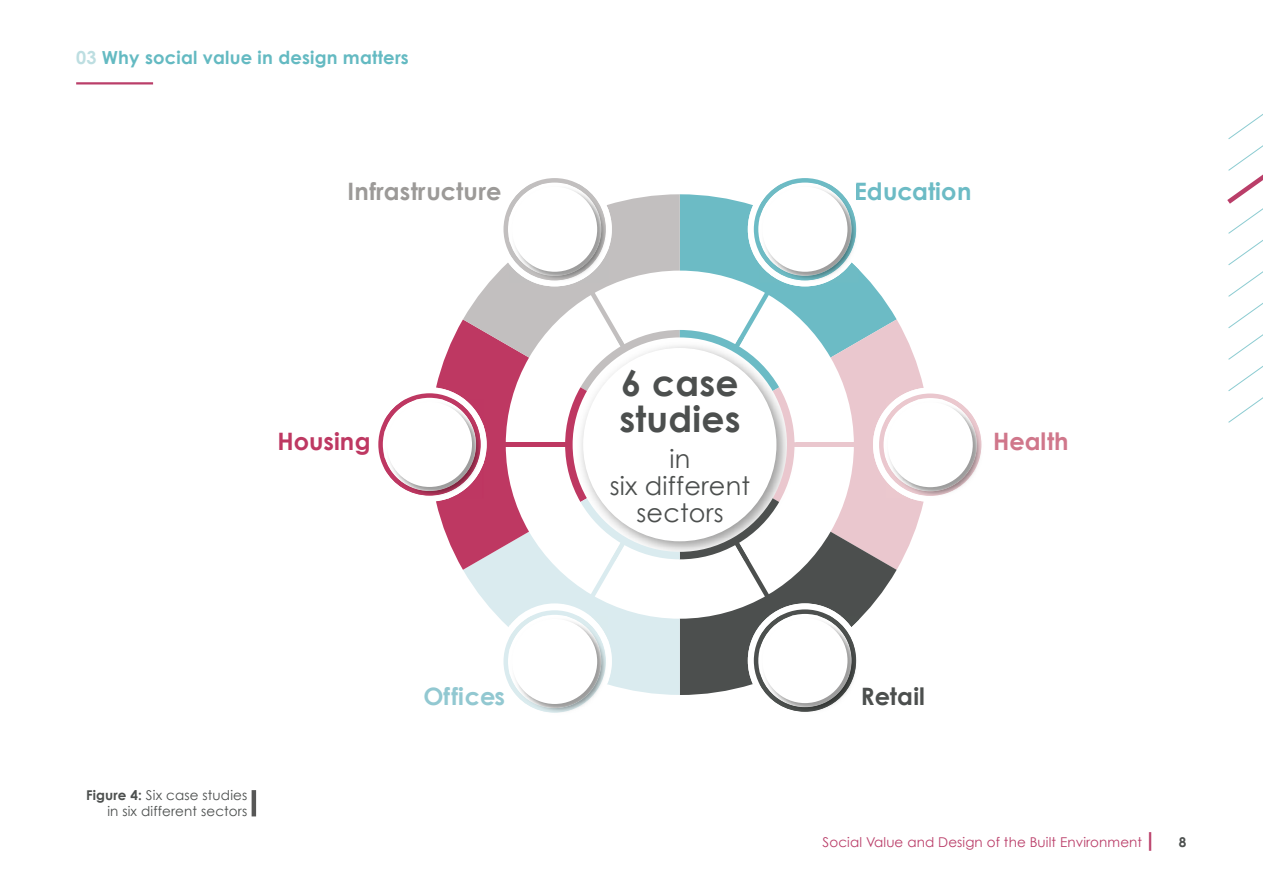
<style>
.page{position:relative;width:1263px;height:893px;background:#fff}
.page>*{position:absolute;margin:0;border:0;box-sizing:border-box;transform-origin:0 0}
.t1{font:700 36px/36px "Century Gothic";letter-spacing:.01em;color:#4c4f4e}
.t2{font:25.5px/27px "Century Gothic";letter-spacing:.01em;color:#4c4f4e;text-align:center}
.t3{font:700 24px "Century Gothic";color:#9c9a98}
.t4{font:700 24px "Century Gothic";color:#6cbbc5}
.t5{font:700 24px "Century Gothic";color:#be3862}
.t6{font:700 24px "Century Gothic";color:#92c8d1}
.t7{font:700 24px "Century Gothic";color:#d0778b}
.t8{font:700 24px "Century Gothic";color:#4c4f4e}
.t9{font:700 18px "Century Gothic";letter-spacing:.01em;color:#64bac2}
.t10{font:13.5px/16.2px "Century Gothic";letter-spacing:.01em;color:#4c4f4e;text-align:right}
.t11{font:13.5px "Century Gothic";letter-spacing:.01em;color:#ba3e69}
.t12{font:700 13.5px "Century Gothic";color:#4c4f4e}
.s1{color:#bddee1}
.s2{font-weight:700}
.s3{font-weight:700;font-size:20.25px}
</style>
<div class="page">
<hr style="left:76px;top:82px;width:77px;height:2px;background:#ba3e69">
<svg style="left:1227px;top:114px;width:36px;height:309px"></svg>
<hr style="left:252px;top:792px;width:4px;height:22px;background:#575756">
<svg style="left:378px;top:178px;width:604px;height:534px"></svg>
<img style="left:606px;top:684px;width:2px;height:28px">
<img style="left:606px;top:616px;width:2px;height:68px">
<img style="left:510px;top:616px;width:96px;height:97px">
<div style="left:512px;top:619px;width:85px;height:85px;background:#fff;border-radius:50%"></div>
<h3 class="t9" style="left:76px;top:47px;width:334px"><span class="s1">03</span> Why social value in design matters</h3>
<h3 class="t3" style="left:348px;top:176px;width:155px">Infrastructure</h3>
<h3 class="t4" style="left:854px;top:176px;width:118px">Education</h3>
<h1 class="t1" style="left:619px;top:364px;width:123px">6 case studies</h1>
<h2 class="t2" style="left:610px;top:444px;width:142px">in<br>six different sectors</h2>
<h3 class="t5" style="left:277px;top:427px;width:94px">Housing</h3>
<h3 class="t7" style="left:993px;top:427px;width:77px">Health</h3>
<p class="t10" style="left:86px;top:787px;width:163px"><span class="s2">Figure 4:</span> Six case studies in six different sectors</p>
<h3 class="t6" style="left:423px;top:681px;width:83px">Offices</h3>
<h3 class="t8" style="left:861px;top:681px;width:65px">Retail</h3>
<p class="t11" style="left:822px;top:833px;width:337px">Social Value and Design of the Built Environment<span class="s3">|</span></p>
<p class="t12" style="left:1179px;top:834px;width:9px">8</p>
</div>
